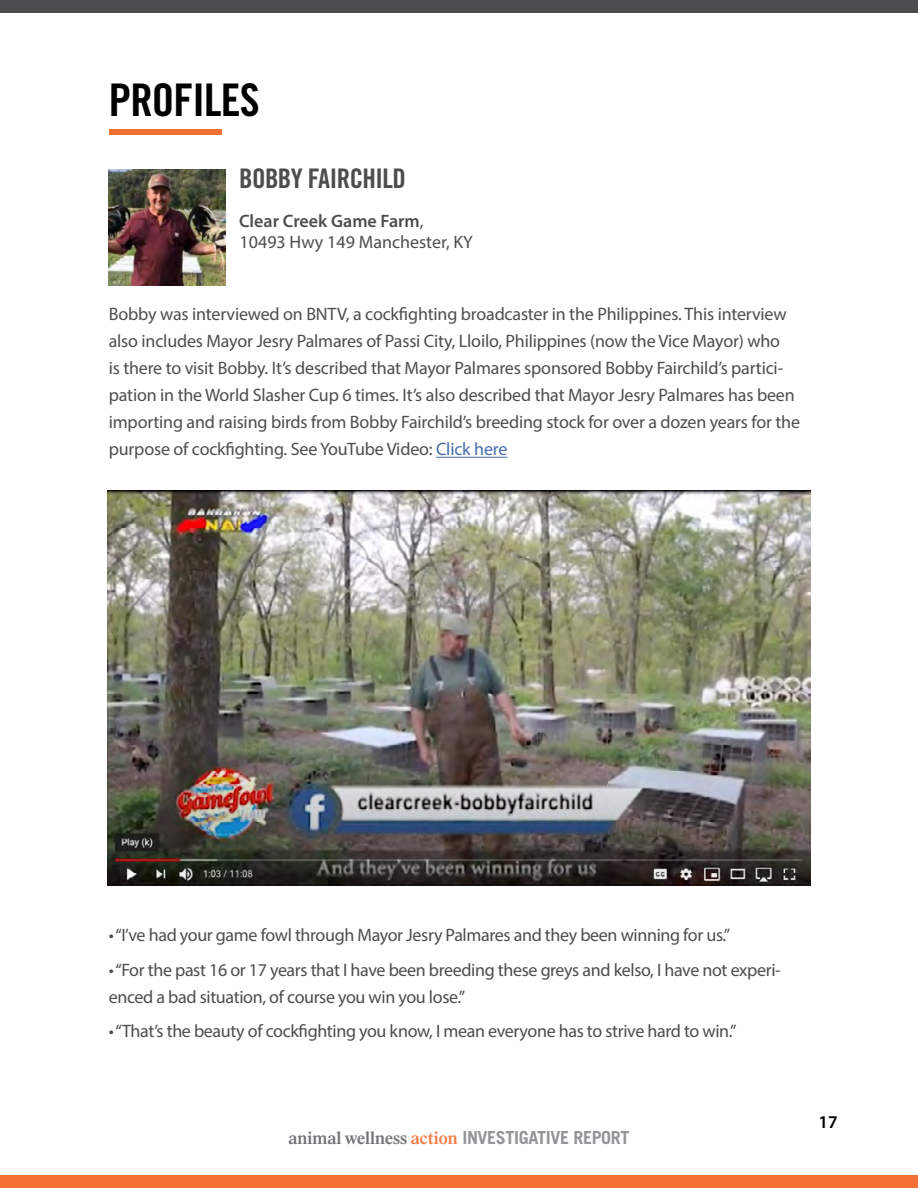
<style>
.page{position:relative;width:918px;height:1188px;background:#fff}
.page>*{position:absolute;margin:0;border:0;box-sizing:border-box;transform-origin:0 0}
.t1{font:45px "Trade Gothic Bold Cond Twenty";letter-spacing:-.02em;color:#000}
.t2{font:27px "Trade Gothic Bold Cond Twenty";letter-spacing:-.02em;color:#4d4d4f}
.t3{font:18px/27px "Myriad Pro";letter-spacing:-.01em;color:#4d4d4f}
.t4{font:700 18px "Trade Gothic";letter-spacing:-.02em;color:#939598}
.t5{font:600 18px "Myriad Pro";color:#000}
.s1{font-weight:600}
.s2{color:#456da9}
.s3{font-family:"Times";font-weight:600;color:#717275}
.s4{font-family:"Times";font-weight:600;color:#f47a44}
</style>
<div class="page">
<svg style="left:0;top:0;width:1px;height:13px"></svg>
<div style="left:0;top:1175px;width:918px;height:13px;background:#f37033"></div>
<hr style="left:436px;top:457px;width:71px;height:1px;background:#456da9">
<div style="left:1px;top:0;width:917px;height:13px;background:#4d4d4f"></div>
<div style="left:109px;top:129px;width:113px;height:6px;background:#f37033"></div>
<img style="left:107px;top:490px;width:704px;height:395px">
<img style="left:109px;top:170px;width:117px;height:116px">
<h1 class="t1" style="left:109px;top:73px;width:153px">PROFILES</h1>
<h2 class="t2" style="left:239px;top:162px;width:168px">BOBBY FAIRCHILD</h2>
<p class="t3" style="left:239px;top:211px;width:235px;line-height:21px"><span class="s1">Clear Creek Game Farm</span>,<br>10493 Hwy 149 Manchester, KY</p>
<p class="t3" style="left:109px;top:301px;width:693px">Bobby was interviewed on BNTV, a cockfighting broadcaster in the Philippines. This interview also includes Mayor Jesry Palmares of Passi City, Lloilo, Philippines (now the Vice Mayor) who<br>is there to visit Bobby. It’s described that Mayor Palmares sponsored Bobby Fairchild’s partici&shy;pation in the World Slasher Cup 6 times. It’s also described that Mayor Jesry Palmares has been importing and raising birds from Bobby Fairchild’s breeding stock for over a dozen years for the purpose of cockfighting. See YouTube Video: <span class="s2">Click here</span></p>
<p class="t3" style="left:109px;top:922px;width:623px">• “I’ve had your game fowl through Mayor Jesry Palmares and they been winning for us.”</p>
<p class="t3" style="left:109px;top:956px;width:674px">• “For the past 16 or 17 years that I have been breeding these greys and kelso, I have not experi&shy;enced a bad situation, of course you win you lose.”</p>
<p class="t3" style="left:109px;top:1018px;width:629px">• “That’s the beauty of cockfighting you know, I mean everyone has to strive hard to win.”</p>
<p class="t4" style="left:288px;top:1126px;width:343px"><span class="s3">animal wellness</span> <span class="s4">action</span> INVESTIGATIVE REPORT</p>
<p class="t5" style="left:819px;top:1111px;width:21px">17</p>
</div>
